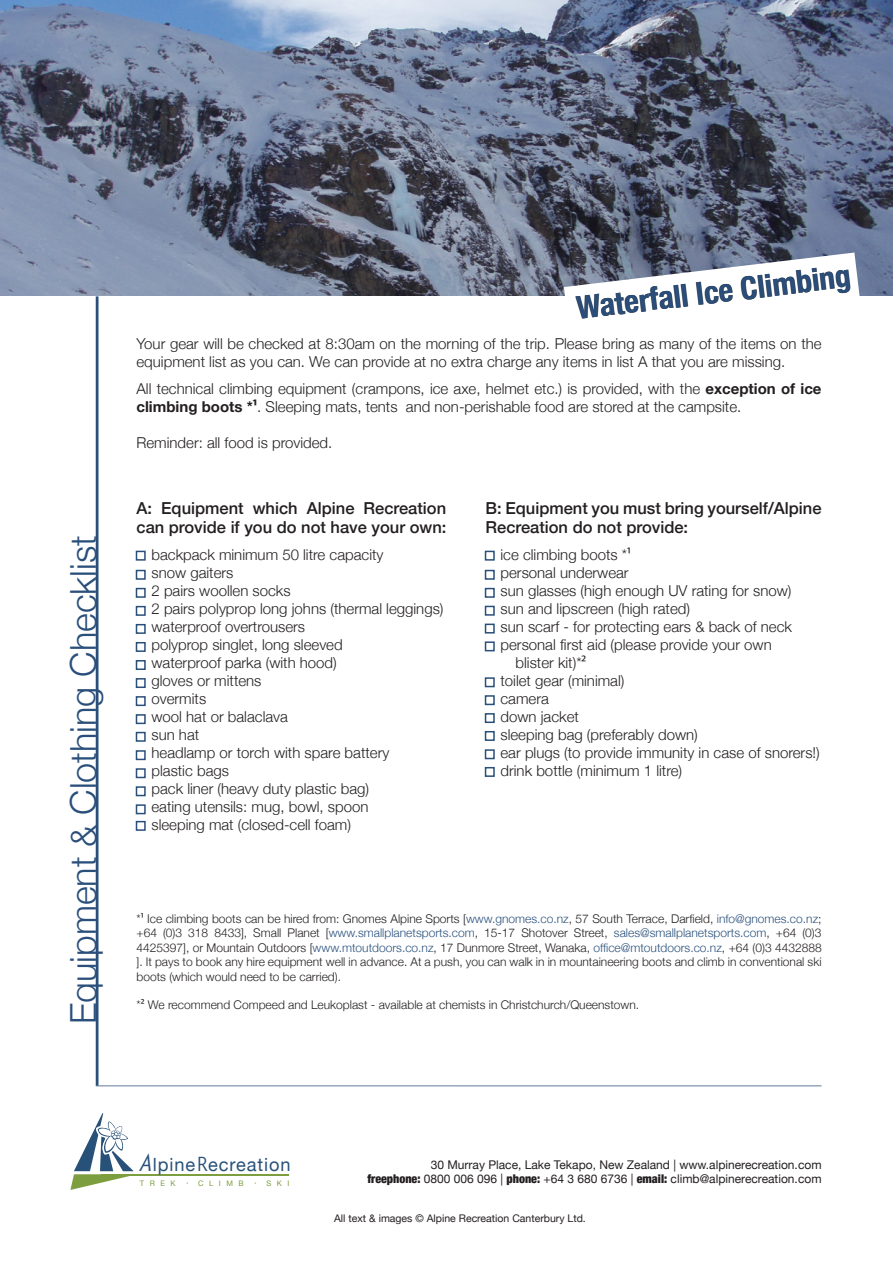
<style>
.page{position:relative;width:893px;height:1263px;background:#fff}
.page>*{position:absolute;margin:0;border:0;box-sizing:border-box;transform-origin:0 0}
.t1{font:300 36px "Helvetica Neue";color:#2a4f7a}
.t2{font:700 condensed 31.5px "Helvetica Neue";color:#2a4e79}
.t3{font:18.15px "Helvetica Neue";letter-spacing:.05em;color:#285179}
.t4{font:500 16.5px/19.8px "Helvetica Neue";color:#231f20}
.t5{font:300 15px/18px "Helvetica Neue";color:#231f20}
.t6{font:300 12px/14.4px "Helvetica Neue";color:#231f20;text-align:justify}
.t7{font:12px/14.4px "Helvetica Neue";color:#231f20;text-align:right}
.t8{font:10.5px "Helvetica Neue";color:#231f20}
.t9{font:7.65px "Helvetica Neue";letter-spacing:.725em;color:#7c9e3e}
.s1{font-weight:700}
.s2{font-family:"Myriad Pro";font-weight:700}
.s3{font-family:"Myriad Pro";font-weight:400}
.s4{color:#2a517d}
.s5{color:#2a517c}
.s6{font-family:"Letter Gothic Std";font-weight:700;font-style:italic;font-size:22.8px}
.s7{font-family:"Letter Gothic Std";font-weight:700;font-size:19.8px}
.s8{font-size:5.25px}
.s9{font-weight:900;font-stretch:condensed}
</style>
<div class="page">
<img style="left:0;top:0;width:892px;height:296px">
<svg style="left:564px;top:253px;width:301px;height:43px"></svg>
<hr style="left:101px;top:1174px;width:188px;height:1px;background:#7c9e3e">
<svg style="left:70px;top:1113px;width:64px;height:77px"></svg>
<div style="left:485px;top:713px;width:10px;height:10px;border:2px solid #2a4f7a"></div>
<div style="left:485px;top:695px;width:10px;height:10px;border:2px solid #2a4f7a"></div>
<div style="left:485px;top:677px;width:10px;height:10px;border:2px solid #2a4f7a"></div>
<div style="left:485px;top:641px;width:10px;height:10px;border:2px solid #2a4f7a"></div>
<div style="left:485px;top:624px;width:10px;height:9px;border:2px solid #2a4f7a"></div>
<div style="left:485px;top:606px;width:10px;height:10px;border:2px solid #2a4f7a"></div>
<div style="left:485px;top:588px;width:10px;height:10px;border:2px solid #2a4f7a"></div>
<div style="left:485px;top:767px;width:10px;height:10px;border:2px solid #2a4f7a"></div>
<div style="left:485px;top:749px;width:10px;height:10px;border:2px solid #2a4f7a"></div>
<div style="left:485px;top:731px;width:10px;height:10px;border:2px solid #2a4f7a"></div>
<div style="left:485px;top:570px;width:10px;height:10px;border:2px solid #2a4f7a"></div>
<div style="left:485px;top:551px;width:10px;height:10px;border:2px solid #2a4f7a"></div>
<div style="left:136px;top:786px;width:10px;height:10px;border:2px solid #2a4f7a"></div>
<div style="left:136px;top:768px;width:10px;height:10px;border:2px solid #2a4f7a"></div>
<div style="left:136px;top:750px;width:10px;height:10px;border:2px solid #2a4f7a"></div>
<div style="left:136px;top:714px;width:10px;height:10px;border:2px solid #2a4f7a"></div>
<div style="left:136px;top:696px;width:10px;height:10px;border:2px solid #2a4f7a"></div>
<div style="left:136px;top:678px;width:10px;height:10px;border:2px solid #2a4f7a"></div>
<div style="left:136px;top:660px;width:10px;height:10px;border:2px solid #2a4f7a"></div>
<div style="left:136px;top:642px;width:10px;height:10px;border:2px solid #2a4f7a"></div>
<div style="left:136px;top:624px;width:10px;height:10px;border:2px solid #2a4f7a"></div>
<div style="left:136px;top:606px;width:10px;height:10px;border:2px solid #2a4f7a"></div>
<div style="left:136px;top:588px;width:10px;height:10px;border:2px solid #2a4f7a"></div>
<div style="left:136px;top:570px;width:10px;height:10px;border:2px solid #2a4f7a"></div>
<div style="left:136px;top:551px;width:10px;height:10px;border:2px solid #2a4f7a"></div>
<div style="left:136px;top:804px;width:10px;height:10px;border:2px solid #2a4f7a"></div>
<div style="left:136px;top:732px;width:10px;height:10px;border:2px solid #2a4f7a"></div>
<div style="left:136px;top:821px;width:10px;height:10px;border:2px solid #2a4f7a"></div>
<hr style="left:96px;top:1085px;width:725px;height:1px;background:#2a4f7a">
<hr style="left:96px;top:296px;width:3px;height:790px;background:#2a4f7a">
<h1 class="t1" style="left:54px;top:1024px;width:490px;rotate:-90deg">Equipment &amp; Clothing Checklist</h1>
<h2 class="t2" style="left:574px;top:282px;width:277px;rotate:-7deg">Waterfall Ice Climbing</h2>
<p class="t5" style="left:136px;top:333px;width:687px">Your gear will be checked at 8:30am on the morning of the trip. Please bring as many of the items on the equipment list as you can. We can provide at no extra charge any items in list A that you are missing.</p>
<p class="t5" style="left:136px;top:378px;width:687px">All technical climbing equipment (crampons, ice axe, helmet etc.) is provided, with the <span class="s1">exception of ice climbing boots *</span><span class="s2">1</span>. Sleeping mats, tents and non-perishable food are stored at the campsite.</p>
<p class="t5" style="left:136px;top:432px;width:197px">Reminder: all food is provided.</p>
<p class="t4" style="left:136px;top:496px;width:311px">A: Equipment which Alpine Recreation can provide if you do not have your own:</p>
<p class="t5" style="left:151px;top:545px;width:294px">backpack minimum 50 litre capacity<br>snow gaiters<br>2 pairs woollen socks<br>2 pairs polyprop long johns (thermal leggings) waterproof overtrousers<br>polyprop singlet, long sleeved<br>waterproof parka (with hood)<br>gloves or mittens<br>overmits<br>wool hat or balaclava<br>sun hat<br>headlamp or torch with spare battery<br>plastic bags<br>pack liner (heavy duty plastic bag)<br>eating utensils: mug, bowl, spoon<br>sleeping mat (closed-cell foam)</p>
<p class="t4" style="left:486px;top:496px;width:337px">B: Equipment you must bring yourself/Alpine<br>Recreation do not provide:</p>
<p class="t5" style="left:501px;top:545px;width:132px">ice climbing boots *<span class="s3">1</span></p>
<p class="t5" style="left:501px;top:563px;width:130px">personal underwear</p>
<p class="t5" style="left:501px;top:581px;width:292px">sun glasses (high enough UV rating for snow)</p>
<p class="t5" style="left:501px;top:599px;width:191px">sun and lipscreen (high rated)</p>
<p class="t5" style="left:501px;top:617px;width:293px">sun scarf - for protecting ears &amp; back of neck</p>
<p class="t5" style="left:501px;top:635px;width:273px">personal first aid (please provide your own</p>
<p class="t5" style="left:516px;top:653px;width:72px">blister kit)*<span class="s3">2</span></p>
<p class="t5" style="left:501px;top:671px;width:125px">toilet gear (minimal)</p>
<p class="t5" style="left:501px;top:689px;width:50px">camera</p>
<p class="t5" style="left:501px;top:707px;width:80px">down jacket</p>
<p class="t5" style="left:501px;top:725px;width:199px">sleeping bag (preferably down)</p>
<p class="t5" style="left:501px;top:743px;width:321px">ear plugs (to provide immunity in case of snorers!)</p>
<p class="t5" style="left:501px;top:761px;width:183px">drink bottle (minimum 1 litre)</p>
<p class="t6" style="left:136px;top:911px;width:687px">*<span class="s3">1</span> Ice climbing boots can be hired from: Gnomes Alpine Sports [<span class="s4">www.gnomes.co.nz</span>, 57 South Terrace, Darfield, <span class="s5">info@gnomes.co.nz</span>; +64 (0)3 318 8433], Small Planet [<span class="s4">www.smallplanetsports.com</span>, 15-17 Shotover Street, <span class="s5">sales@smallplanetsports.com</span>, +64 (0)3<br>4425397], or Mountain Outdoors [<span class="s4">www.mtoutdoors.co.nz</span>, 17 Dunmore Street, Wanaka, <span class="s5">office@mtoutdoors.co.nz</span>, +64 (0)3 4432888 ]. It pays to book any hire equipment well in advance. At a push, you can walk in in mountaineering boots and climb in conventional ski boots (which would need to be carried).</p>
<p class="t6" style="left:136px;top:997px;width:504px">*<span class="s3">2</span> We recommend Compeed and Leukoplast - available at chemists in Christchurch/Queenstown.</p>
<p class="t3" style="left:138px;top:1152px;width:154px"><span class="s6">A</span>lpine<span class="s7">R</span>ecreation</p>
<p class="t9" style="left:140px;top:1178px;width:37px">TREK</p>
<p class="t9" style="left:186px;top:1178px;width:59px"><sup>•</sup> CLIMB</p>
<p class="t9" style="left:255px;top:1178px;width:36px"><span class="s8">•</span> SKI</p>
<p class="t7" style="left:367px;top:1158px;width:456px">30 Murray Place, Lake Tekapo, New Zealand | www.alpinerecreation.com<br><span class="s9">freephone:</span> 0800 006 096 | <span class="s9">phone:</span> +64 3 680 6736 | <span class="s9">email:</span> climb@alpinerecreation.com</p>
<p class="t8" style="left:334px;top:1211px;width:253px">All text &amp; images © Alpine Recreation Canterbury Ltd.</p>
</div>
